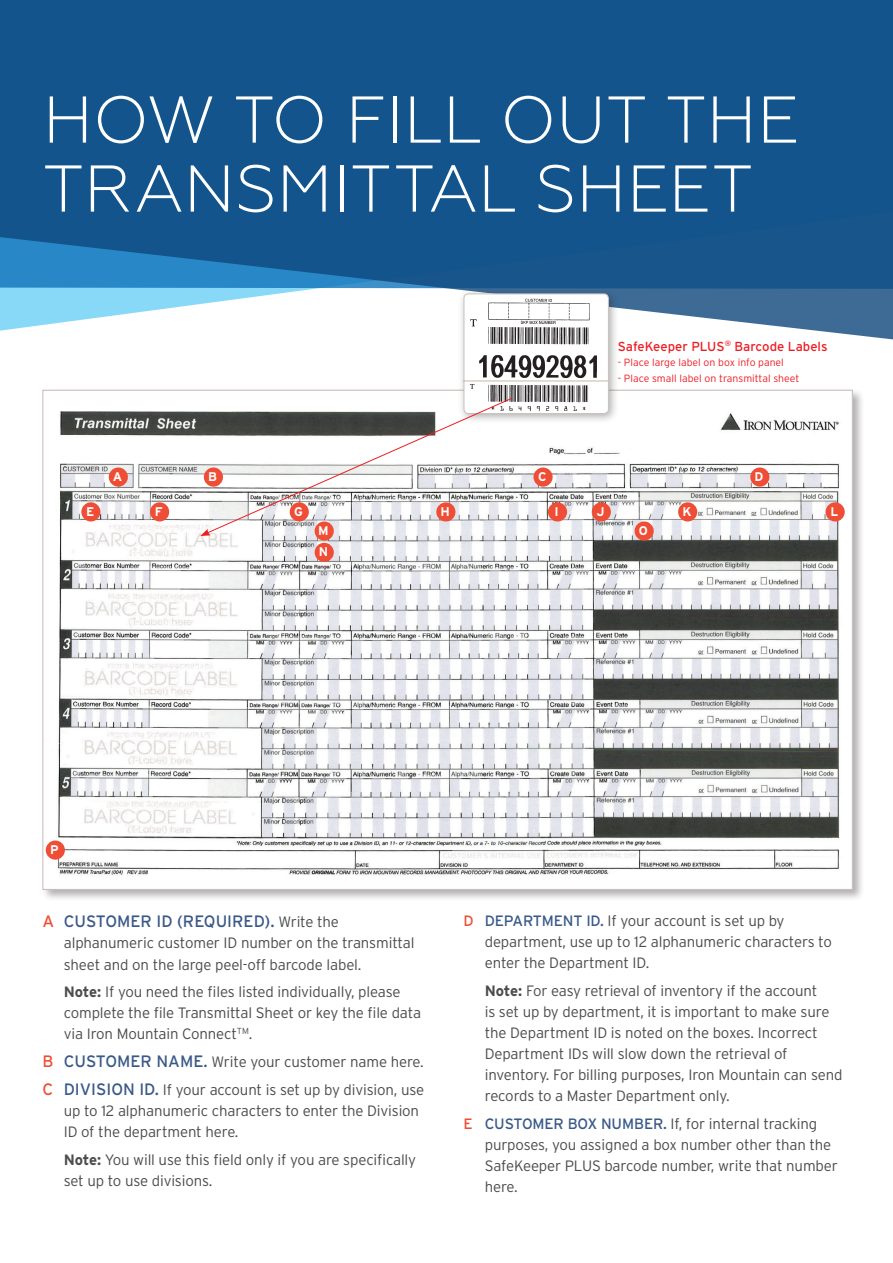
<style>
.page{position:relative;width:893px;height:1263px;background:#fff}
.page>*{position:absolute;margin:0;border:0;box-sizing:border-box;transform-origin:0 0}
.t1{font:300 66px/69px "Geometria";color:#fff}
.t2{font:16.5px "Interstate";color:#3a5989}
.t3{font:300 15px/21px "Interstate";letter-spacing:-.01em;color:#4b4c4d}
.t4{font:13.05px "Interstate";color:#ee1d23}
.t5{font:700 12.6px/21.3px "Interstate";color:#fff}
.t6{font:300 10.5px "Interstate";color:#ee1d23}
.s1{color:#ef4d35}
.s2{font-weight:300;font-size:15px;color:#4b4c4d}
.s3{font-weight:700}
.s4{font-weight:400;font-size:16.5px;color:#ef4d35}
.s5{font-weight:400;font-size:16.5px;color:#3a5989}
.s6{font-weight:400;color:#ef4d35}
.s7{font-weight:400;color:#3a5989}
</style>
<div class="page">
<svg style="left:0;top:0;width:893px;height:340px;background:#286698"></svg>
<div style="left:41px;top:388px;width:824px;height:514px;background:#231f20;opacity:.35"></div>
<img style="left:45px;top:392px;width:806px;height:493px">
<div style="left:109px;top:467px;width:19px;height:20px;background:#ef4d35;border-radius:50%"></div>
<div style="left:81px;top:502px;width:19px;height:19px;background:#ef4d35;border-radius:50%"></div>
<div style="left:150px;top:502px;width:19px;height:19px;background:#ef4d35;border-radius:50%"></div>
<div style="left:533px;top:467px;width:20px;height:20px;background:#ef4d35;border-radius:50%"></div>
<div style="left:315px;top:521px;width:19px;height:20px;background:#ef4d35;border-radius:50%"></div>
<div style="left:315px;top:543px;width:19px;height:19px;background:#ef4d35;border-radius:50%"></div>
<div style="left:750px;top:467px;width:19px;height:20px;background:#ef4d35;border-radius:50%"></div>
<div style="left:548px;top:502px;width:19px;height:19px;background:#ef4d35;border-radius:50%"></div>
<div style="left:592px;top:502px;width:19px;height:19px;background:#ef4d35;border-radius:50%"></div>
<div style="left:678px;top:502px;width:19px;height:19px;background:#ef4d35;border-radius:50%"></div>
<div style="left:635px;top:521px;width:19px;height:20px;background:#ef4d35;border-radius:50%"></div>
<div style="left:826px;top:502px;width:19px;height:19px;background:#ef4d35;border-radius:50%"></div>
<div style="left:46px;top:840px;width:19px;height:20px;background:#ef4d35;border-radius:50%"></div>
<div style="left:458px;top:288px;width:161px;height:136px;background:#231f20;opacity:.35"></div>
<div style="left:464px;top:294px;width:144px;height:119px;background:#fff;border-radius:4px"></div>
<div style="left:463px;top:293px;width:146px;height:121px;border:1px solid #ccc2bc;border-radius:4px"></div>
<img style="left:466px;top:298px;width:141px;height:113px">
<hr style="left:463px;top:380px;width:145px;height:1px;background:#c5b9b3">
<svg style="left:200px;top:397px;width:313px;height:139px"></svg>
<h1 class="t1" style="left:43px;top:85px;width:758px">HOW TO FILL OUT THE<br>TRANSMITTAL SHEET</h1>
<p class="t5" style="left:86px;top:501px;width:10px">E</p>
<p class="t5" style="left:113px;top:466px;width:11px">A</p>
<p class="t5" style="left:155px;top:501px;width:9px">F</p>
<p class="t5" style="left:208px;top:466px;width:10px">B</p>
<p class="t5" style="left:294px;top:501px;width:10px">G</p>
<p class="t5" style="left:318px;top:520px;width:12px">M<br>N</p>
<p class="t5" style="left:538px;top:466px;width:10px">C</p>
<p class="t4" style="left:618px;top:338px;width:211px">SafeKeeper PLUS<sup>®</sup> Barcode Labels</p>
<p class="t6" style="left:618px;top:356px;width:168px">- Place large label on box info panel</p>
<p class="t6" style="left:618px;top:372px;width:183px">- Place small label on transmittal sheet</p>
<p class="t5" style="left:755px;top:466px;width:10px">D</p>
<p class="t5" style="left:440px;top:501px;width:11px">H</p>
<p class="t5" style="left:555px;top:501px;width:6px">I</p>
<p class="t5" style="left:596px;top:501px;width:10px">J</p>
<p class="t5" style="left:682px;top:501px;width:11px">K</p>
<p class="t5" style="left:639px;top:520px;width:11px">O</p>
<p class="t5" style="left:830px;top:501px;width:9px">L</p>
<p class="t5" style="left:50px;top:839px;width:10px">P</p>
<p class="t2" style="left:43px;top:912px;width:298px"><span class="s1">A</span> CUSTOMER ID (REQUIRED). <span class="s2">Write the</span></p>
<p class="t3" style="left:64px;top:932px;width:352px">alphanumeric customer ID number on the transmittal sheet and on the large peel-off barcode label.</p>
<p class="t3" style="left:64px;top:981px;width:359px"><span class="s3">Note:</span> If you need the files listed individually, please complete the file Transmittal Sheet or key the file data via Iron Mountain Connect<sup>TM</sup>.</p>
<p class="t3" style="left:43px;top:1048px;width:383px;line-height:27.8px"><span class="s4">B</span> <span class="s5">CUSTOMER NAME.</span> Write your customer name here.<br><span class="s4">C</span> <span class="s5">DIVISION ID.</span> If your account is set up by division, use</p>
<p class="t3" style="left:64px;top:1100px;width:357px">up to 12 alphanumeric characters to enter the Division<br>ID of the department here.</p>
<p class="t3" style="left:64px;top:1148px;width:354px"><span class="s3">Note:</span> You will use this field only if you are specifically set up to use divisions.</p>
<p class="t3" style="left:485px;top:910px;width:349px;text-indent:-21px"><span class="s6">D</span> <span class="s7">DEPARTMENT ID.</span> If your account is set up by department, use up to 12 alphanumeric characters to enter the Department ID.</p>
<p class="t3" style="left:485px;top:980px;width:359px"><span class="s3">Note:</span> For easy retrieval of inventory if the account<br>is set up by department, it is important to make sure the Department ID is noted on the boxes. Incorrect Department IDs will slow down the retrieval of inventory. For billing purposes, Iron Mountain can send records to a Master Department only.</p>
<p class="t3" style="left:485px;top:1113px;width:355px;text-indent:-21px"><span class="s6">E</span> <span class="s7">CUSTOMER BOX NUMBER.</span> If, for internal tracking purposes, you assigned a box number other than the SafeKeeper PLUS barcode number, write that number here.</p>
</div>
